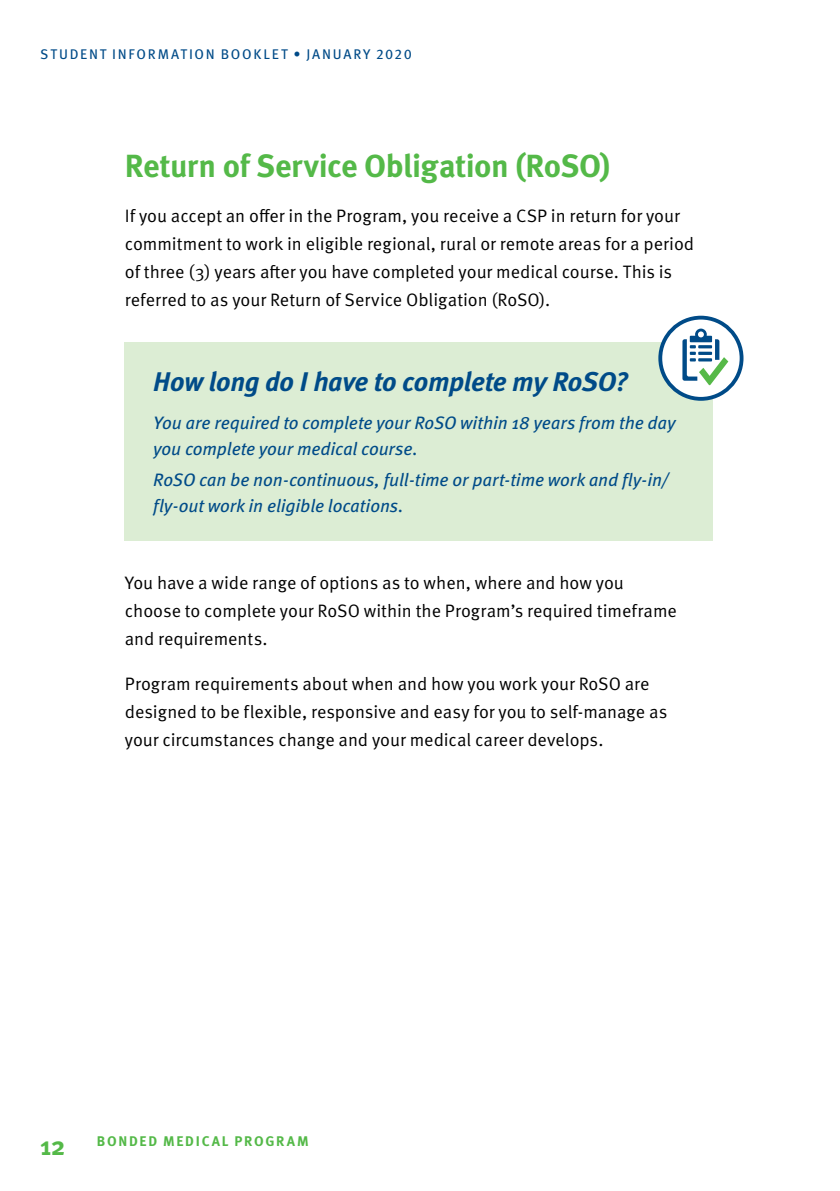
<style>
.page{position:relative;width:840px;height:1191px;background:#fff}
.page>*{position:absolute;margin:0;border:0;box-sizing:border-box;transform-origin:0 0}
.t1{font:700 32px "Meta OT";letter-spacing:-.02em;color:#54b948}
.Question{font:italic 700 27px "Meta OT";letter-spacing:-.015em;color:#004b88}
.t2{font:700 26px "Meta OT";color:#54b948}
.Body{font:18px/28px "Meta OT Norm";color:#000}
.Answer{font:italic 18px/26px "Meta OT";letter-spacing:-.005em;color:#004b88}
.t3{font:14px "Meta OT";letter-spacing:.125em;color:#004b88}
.t4{font:700 14px "Meta OT";letter-spacing:.125em;color:#54b948}
</style>
<div class="page">
<div style="left:125px;top:343px;width:587px;height:198px;background:#dcedd4"></div>
<svg style="left:660px;top:318px;width:81px;height:81px;fill:#fff"></svg>
<div style="left:658px;top:316px;width:85px;height:85px;border:4px solid #004b88;border-radius:50%"></div>
<svg style="left:682px;top:328px;width:46px;height:57px"></svg>
<p class="t3" style="left:40px;top:46px;width:373px">STUDENT INFORMATION BOOKLET • JANUARY 2020</p>
<h1 class="t1" style="left:125px;top:146px;width:486px">Return of Service Obligation (RoSO)</h1>
<p class="Body" style="left:125px;top:202px;width:570px">If you accept an offer in the Program, you receive a CSP in return for your commitment to work in eligible regional, rural or remote areas for a period of three (3) years after you have completed your medical course. This is referred to as your Return of Service Obligation (RoSO).</p>
<p class="Question" style="left:153px;top:365px;width:475px">How long do I have to complete my RoSO?</p>
<p class="Answer" style="left:153px;top:409px;width:523px">You are required to complete your RoSO within 18 years from the day you complete your medical course.</p>
<p class="Answer" style="left:153px;top:467px;width:517px">RoSO can be non-continuous, full-time or part-time work and fly-in/ fly-out work in eligible locations.</p>
<p class="Body" style="left:125px;top:569px;width:553px">You have a wide range of options as to when, where and how you choose to complete your RoSO within the Program’s required timeframe and requirements.</p>
<p class="Body" style="left:125px;top:670px;width:543px">Program requirements about when and how you work your RoSO are designed to be flexible, responsive and easy for you to self-manage as your circumstances change and your medical career develops.</p>
<h3 class="t2" style="left:40px;top:1129px;width:27px">12</h3>
<p class="t4" style="left:97px;top:1132px;width:213px">BONDED MEDICAL PROGRAM</p>
</div>
